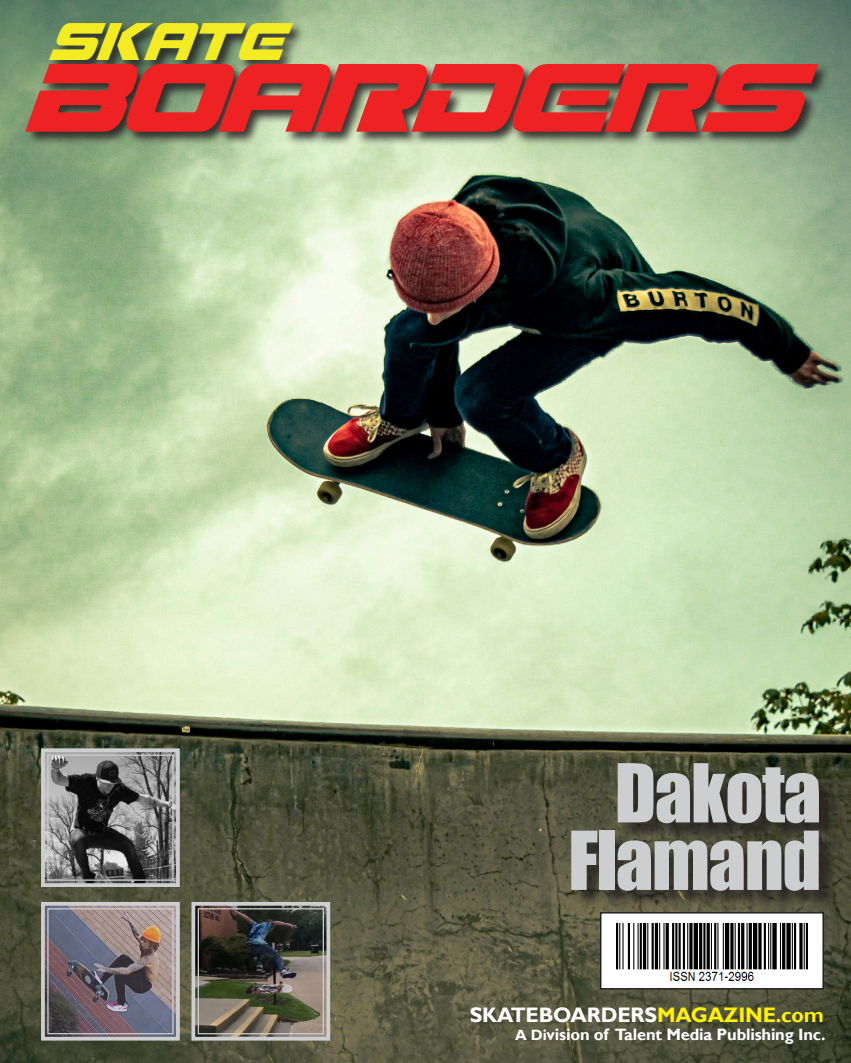
<style>
.page{position:relative;width:851px;height:1063px;background:#fff}
.page>*{position:absolute;margin:0;border:0;box-sizing:border-box;transform-origin:0 0}
.t1{font:99px "Mission GT R Condensed Italic";letter-spacing:-.05em;color:#ee2123;scale:1.33 1}
.t2{font:75px "Impact";letter-spacing:-.02em;color:#cdced0}
.t3{font:54px "Mission GT R Italic";color:#f4ec22;scale:.9 1}
.Title-Image_info-whi{font:700 21px "Gill Sans";letter-spacing:-.01em;color:#fff}
.Title-Image_info-whi-2{font:700 16.5px "Gill Sans";letter-spacing:-.01em;color:#fff}
.s1{color:#fff101}
.s2{font-size:15px}
</style>
<div class="page">
<img style="left:0;top:0;width:850px;height:1063px">
<div style="left:573px;top:765px;width:264px;height:144px;background:#231f20;opacity:.75"></div>
<svg style="left:39px;top:746px;width:143px;height:143px;background:#717170"></svg>
<div style="left:47px;top:755px;width:126px;height:126px;border:1px solid #cdced0"></div>
<img style="left:189px;top:900px;width:143px;height:142px">
<div style="left:198px;top:908px;width:126px;height:126px;border:1px solid #cdced0"></div>
<div style="left:600px;top:913px;width:223px;height:76px;background:#fff"></div>
<img style="left:616px;top:924px;width:191px;height:57px">
<div style="left:600px;top:912px;width:223px;height:78px;border:2px solid #231f20"></div>
<img style="left:39px;top:900px;width:143px;height:142px">
<div style="left:47px;top:908px;width:126px;height:126px;border:1px solid #cdced0"></div>
<div style="left:24px;top:21px;width:807px;height:125px;background:#231f20;opacity:.87"></div>
<p class="t3" style="left:49px;top:-1px;width:262px">SKATE</p>
<p class="t1" style="left:25px;top:21px;width:587px">BOARDERS</p>
<p class="t2" style="left:614px;top:735px;width:208px">Dakota</p>
<p class="t2" style="left:568px;top:802px;width:255px">Flamand</p>
<p class="Title-Image_info-whi" style="left:469px;top:1003px;width:356px">SKATEBOARDERS<span class="s1">MAGAZINE.com</span></p>
<p class="Title-Image_info-whi-2" style="left:515px;top:1025px;width:312px"><span class="s2">A Di</span>vision of Talent Media Publishing Inc.</p>
</div>
